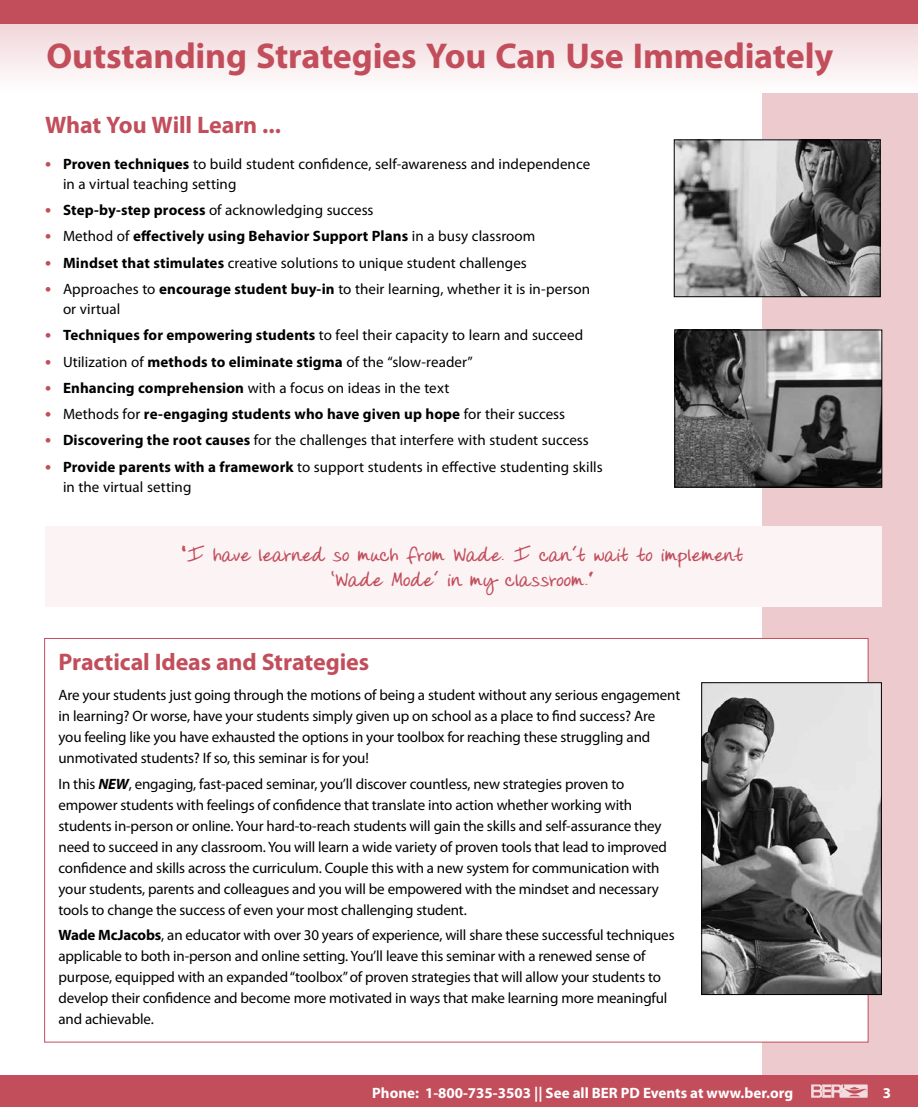
<style>
.page{position:relative;width:918px;height:1107px;background:#fff}
.page>*{position:absolute;margin:0;border:0;box-sizing:border-box;transform-origin:0 0}
.t1{font:700 36px "Myriad Pro";letter-spacing:-.005em;color:#c24e5c}
.t2{font:700 24px "Myriad Pro";letter-spacing:-.005em;color:#c24e5c}
.t3{font:700 21px/25.2px "Donnys Hand";letter-spacing:.005em;color:#c24e5c;text-align:center}
.t4{font:15px/21px "Myriad Pro";letter-spacing:-.01em;color:#000}
.t5{font:700 15px "Myriad Pro";letter-spacing:.01em;color:#000}
.t6{font:700 15px "Myriad Pro";color:#fff}
.s1{font-weight:700;font-size:18px;color:#c24e5c}
.s2{font-weight:700}
.s3{font-size:18px;color:#c24e5c}
.s4{font-weight:400}
.s5{font-weight:700;font-style:italic}
</style>
<div class="page">
<div style="left:763px;top:0;width:155px;height:1107px;background:#edcace"></div>
<div style="left:0;top:1076px;width:918px;height:31px;background:#c24e5c"></div>
<svg style="left:811px;top:1084px;width:57px;height:14px"></svg>
<svg style="left:0;top:24px;width:918px;height:68px"></svg>
<div style="left:0;top:0;width:918px;height:24px;background:#c24e5c"></div>
<div style="left:45px;top:526px;width:837px;height:81px;background:#fbf3f4"></div>
<div style="left:45px;top:638px;width:823px;height:404px;background:#fff"></div>
<img style="left:676px;top:142px;width:203px;height:153px">
<div style="left:674px;top:140px;width:207px;height:157px;border:1px solid #000"></div>
<img style="left:677px;top:332px;width:203px;height:153px">
<div style="left:675px;top:330px;width:207px;height:157px;border:1px solid #000"></div>
<img style="left:703px;top:684px;width:177px;height:309px">
<div style="left:701px;top:682px;width:181px;height:313px;border:1px solid #000"></div>
<h1 class="t1" style="left:46px;top:32px;width:788px">Outstanding Strategies You Can Use Immediately</h1>
<h2 class="t2" style="left:45px;top:110px;width:238px">What You Will Learn ...</h2>
<p class="t4" style="left:63px;top:153px;width:529px;line-height:20.2px;text-indent:-18px"><span class="s1">•</span> <span class="s2">Proven techniques</span> to build student confidence, self-awareness and independence in a virtual teaching setting</p>
<p class="t4" style="left:45px;top:199px;width:330px"><span class="s1">•</span> <span class="s2">Step-by-step process</span> of acknowledging success</p>
<p class="t5" style="left:45px;top:227px;width:492px"><span class="s3">•</span> <span class="s4">Method of</span> effectively using Behavior Support Plans <span class="s4">in a busy classroom</span></p>
<p class="t4" style="left:45px;top:252px;width:483px"><span class="s1">•</span> <span class="s2">Mindset that stimulates</span> creative solutions to unique student challenges</p>
<p class="t4" style="left:63px;top:279px;width:529px;line-height:20.2px;text-indent:-18px"><span class="s1">•</span> Approaches to <span class="s2">encourage student buy-in</span> to their learning, whether it is in-person or virtual</p>
<p class="t4" style="left:45px;top:325px;width:540px"><span class="s1">•</span> <span class="s2">Techniques for empowering students</span> to feel their capacity to learn and succeed</p>
<p class="t4" style="left:45px;top:351px;width:429px"><span class="s1">•</span> Utilization of <span class="s2">methods to eliminate stigma</span> of the “slow-reader”</p>
<p class="t4" style="left:45px;top:377px;width:406px"><span class="s1">•</span> <span class="s2">Enhancing comprehension</span> with a focus on ideas in the text</p>
<p class="t5" style="left:45px;top:404px;width:522px"><span class="s3">•</span> <span class="s4">Methods for</span> re-engaging students who have given up hope <span class="s4">for their success</span></p>
<p class="t4" style="left:45px;top:430px;width:545px"><span class="s1">•</span> <span class="s2">Discovering the root causes</span> for the challenges that interfere with student success</p>
<p class="t4" style="left:63px;top:456px;width:541px;line-height:20.2px;text-indent:-18px"><span class="s1">•</span> <span class="s2">Provide parents with a framework</span> to support students in effective studenting skills in the virtual setting</p>
<h3 class="t3" style="left:183px;top:543px;width:562px">“I have learned so much from Wade. I can’t wait to implement ‘Wade Mode’ in my classroom.”</h3>
<h2 class="t2" style="left:58px;top:647px;width:312px">Practical Ideas and Strategies</h2>
<p class="t4" style="left:58px;top:685px;width:623px">Are your students just going through the motions of being a student without any serious engagement in learning? Or worse, have your students simply given up on school as a place to find success? Are you feeling like you have exhausted the options in your toolbox for reaching these struggling and unmotivated students? If so, this seminar is for you!</p>
<p class="t4" style="left:58px;top:773px;width:610px">In this <span class="s5">NEW</span>, engaging, fast-paced seminar, you’ll discover countless, new strategies proven to empower students with feelings of confidence that translate into action whether working with students in-person or online. Your hard-to-reach students will gain the skills and self-assurance they need to succeed in any classroom. You will learn a wide variety of proven tools that lead to improved confidence and skills across the curriculum. Couple this with a new system for communication with your students, parents and colleagues and you will be empowered with the mindset and necessary tools to change the success of even your most challenging student.</p>
<p class="t4" style="left:58px;top:925px;width:618px"><span class="s2">Wade McJacobs</span>, an educator with over 30 years of experience, will share these successful techniques applicable to both in-person and online setting. You’ll leave this seminar with a renewed sense of purpose, equipped with an expanded “toolbox” of proven strategies that will allow your students to develop their confidence and become more motivated in ways that make learning more meaningful and achievable.</p>
<p class="t6" style="left:372px;top:1083px;width:422px">Phone: 1-800-735-3503 || See all BER PD Events at www.ber.org</p>
<p class="t6" style="left:883px;top:1083px;width:10px">3</p>
</div>
